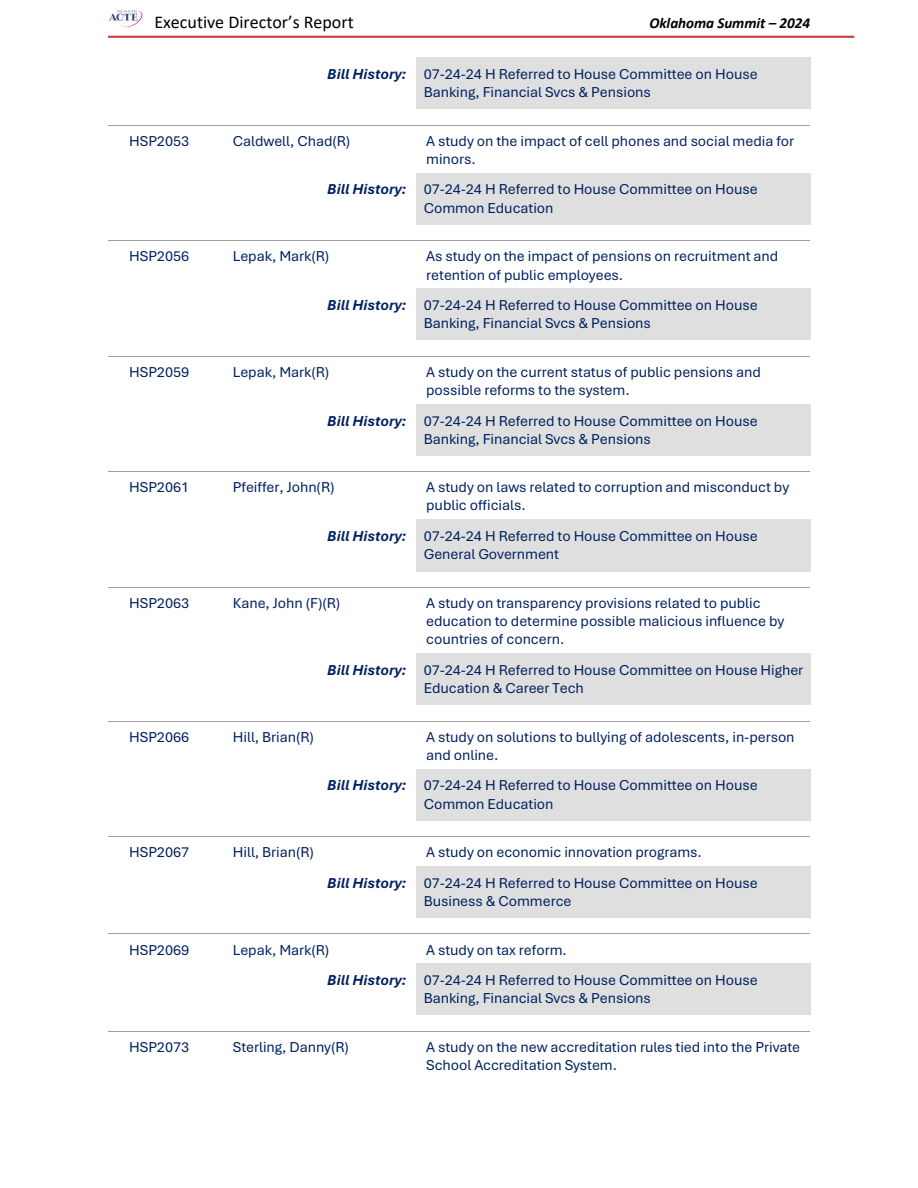
<style>
.page{position:relative;width:918px;height:1188px;background:#fff}
.page>*{position:absolute;margin:0;border:0;box-sizing:border-box;transform-origin:0 0}
.t1{font:18px "Calibri";color:#000}
.t2{font:15.15px/18.3px "Aptos";letter-spacing:-.005em;color:#002060}
.t3{font:italic 700 15.15px "Calibri";letter-spacing:-.005em;color:#000}
.s1{font-weight:700;font-style:italic}
</style>
<div class="page">
<img style="left:108px;top:10px;width:34px;height:18px">
<hr style="left:108px;top:36px;width:746px;height:2px;background:#be4b48">
<div style="left:416px;top:57px;width:395px;height:52px;background:#dfdfdf"></div>
<div style="left:416px;top:173px;width:395px;height:52px;background:#dfdfdf"></div>
<div style="left:416px;top:288px;width:395px;height:52px;background:#dfdfdf"></div>
<div style="left:416px;top:404px;width:395px;height:52px;background:#dfdfdf"></div>
<div style="left:416px;top:519px;width:395px;height:52px;background:#dfdfdf"></div>
<div style="left:416px;top:653px;width:395px;height:52px;background:#dfdfdf"></div>
<div style="left:416px;top:769px;width:395px;height:51px;background:#dfdfdf"></div>
<div style="left:416px;top:866px;width:395px;height:52px;background:#dfdfdf"></div>
<div style="left:416px;top:963px;width:395px;height:52px;background:#dfdfdf"></div>
<hr style="left:108px;top:125px;width:702px;height:1px;background:#a0a0a0">
<hr style="left:108px;top:240px;width:702px;height:1px;background:#a0a0a0">
<hr style="left:108px;top:356px;width:702px;height:1px;background:#a0a0a0">
<hr style="left:108px;top:472px;width:702px;height:1px;background:#a0a0a0">
<hr style="left:108px;top:587px;width:702px;height:1px;background:#a0a0a0">
<hr style="left:108px;top:721px;width:702px;height:1px;background:#a0a0a0">
<hr style="left:108px;top:837px;width:702px;height:1px;background:#a0a0a0">
<hr style="left:108px;top:934px;width:702px;height:1px;background:#a0a0a0">
<hr style="left:108px;top:1031px;width:702px;height:1px;background:#a0a0a0">
<p class="t1" style="left:154px;top:11px;width:201px">Executive Director’s Report</p>
<p class="t3" style="left:649px;top:14px;width:162px">Oklahoma Summit – 2024</p>
<p class="t2" style="left:424px;top:65px;width:335px;text-indent:-96px"><span class="s1">Bill History:</span> 07-24-24 H Referred to House Committee on House<br>Banking, Financial Svcs &amp; Pensions</p>
<p class="t2" style="left:129px;top:132px;width:61px">HSP2053</p>
<p class="t2" style="left:233px;top:132px;width:119px">Caldwell, Chad(R)</p>
<p class="t2" style="left:426px;top:132px;width:369px">A study on the impact of cell phones and social media for minors.</p>
<p class="t2" style="left:424px;top:180px;width:335px;text-indent:-96px"><span class="s1">Bill History:</span> 07-24-24 H Referred to House Committee on House<br>Common Education</p>
<p class="t2" style="left:129px;top:247px;width:61px">HSP2056</p>
<p class="t2" style="left:233px;top:247px;width:98px">Lepak, Mark(R)</p>
<p class="t2" style="left:426px;top:247px;width:354px">As study on the impact of pensions on recruitment and retention of public employees.</p>
<p class="t2" style="left:424px;top:296px;width:335px;text-indent:-96px"><span class="s1">Bill History:</span> 07-24-24 H Referred to House Committee on House<br>Banking, Financial Svcs &amp; Pensions</p>
<p class="t2" style="left:129px;top:363px;width:61px">HSP2059</p>
<p class="t2" style="left:233px;top:363px;width:98px">Lepak, Mark(R)</p>
<p class="t2" style="left:426px;top:363px;width:336px">A study on the current status of public pensions and possible reforms to the system.</p>
<p class="t2" style="left:424px;top:411px;width:335px;text-indent:-96px"><span class="s1">Bill History:</span> 07-24-24 H Referred to House Committee on House<br>Banking, Financial Svcs &amp; Pensions</p>
<p class="t2" style="left:129px;top:478px;width:61px">HSP2061</p>
<p class="t2" style="left:233px;top:478px;width:103px">Pfeiffer, John(R)</p>
<p class="t2" style="left:426px;top:479px;width:364px">A study on laws related to corruption and misconduct by public officials.</p>
<p class="t2" style="left:424px;top:527px;width:335px;text-indent:-96px"><span class="s1">Bill History:</span> 07-24-24 H Referred to House Committee on House<br>General Government</p>
<p class="t2" style="left:129px;top:594px;width:61px">HSP2063</p>
<p class="t2" style="left:233px;top:594px;width:109px">Kane, John (F)(R)</p>
<p class="t2" style="left:426px;top:594px;width:360px">A study on transparency provisions related to public education to determine possible malicious influence by countries of concern.</p>
<p class="t2" style="left:424px;top:661px;width:381px;text-indent:-96px"><span class="s1">Bill History:</span> 07-24-24 H Referred to House Committee on House Higher<br>Education &amp; Career Tech</p>
<p class="t2" style="left:129px;top:727px;width:61px">HSP2066</p>
<p class="t2" style="left:233px;top:727px;width:83px">Hill, Brian(R)</p>
<p class="t2" style="left:426px;top:727px;width:370px">A study on solutions to bullying of adolescents, in-person and online.</p>
<p class="t2" style="left:424px;top:776px;width:335px;text-indent:-96px"><span class="s1">Bill History:</span> 07-24-24 H Referred to House Committee on House<br>Common Education</p>
<p class="t2" style="left:129px;top:843px;width:61px">HSP2067</p>
<p class="t2" style="left:233px;top:843px;width:83px">Hill, Brian(R)</p>
<p class="t2" style="left:327px;top:837px;width:432px;line-height:30.6px;text-indent:99px">A study on economic innovation programs.<br><span class="s1">Bill History:</span> 07-24-24 H Referred to House Committee on House</p>
<p class="t2" style="left:424px;top:892px;width:149px">Business &amp; Commerce</p>
<p class="t2" style="left:129px;top:941px;width:61px">HSP2069</p>
<p class="t2" style="left:233px;top:941px;width:98px">Lepak, Mark(R)</p>
<p class="t2" style="left:327px;top:935px;width:432px;line-height:30.3px;text-indent:99px">A study on tax reform.<br><span class="s1">Bill History:</span> 07-24-24 H Referred to House Committee on House</p>
<p class="t2" style="left:424px;top:989px;width:229px">Banking, Financial Svcs &amp; Pensions</p>
<p class="t2" style="left:129px;top:1038px;width:61px">HSP2073</p>
<p class="t2" style="left:233px;top:1038px;width:118px">Sterling, Danny(R)</p>
<p class="t2" style="left:426px;top:1038px;width:375px">A study on the new accreditation rules tied into the Private<br>School Accreditation System.</p>
</div>
